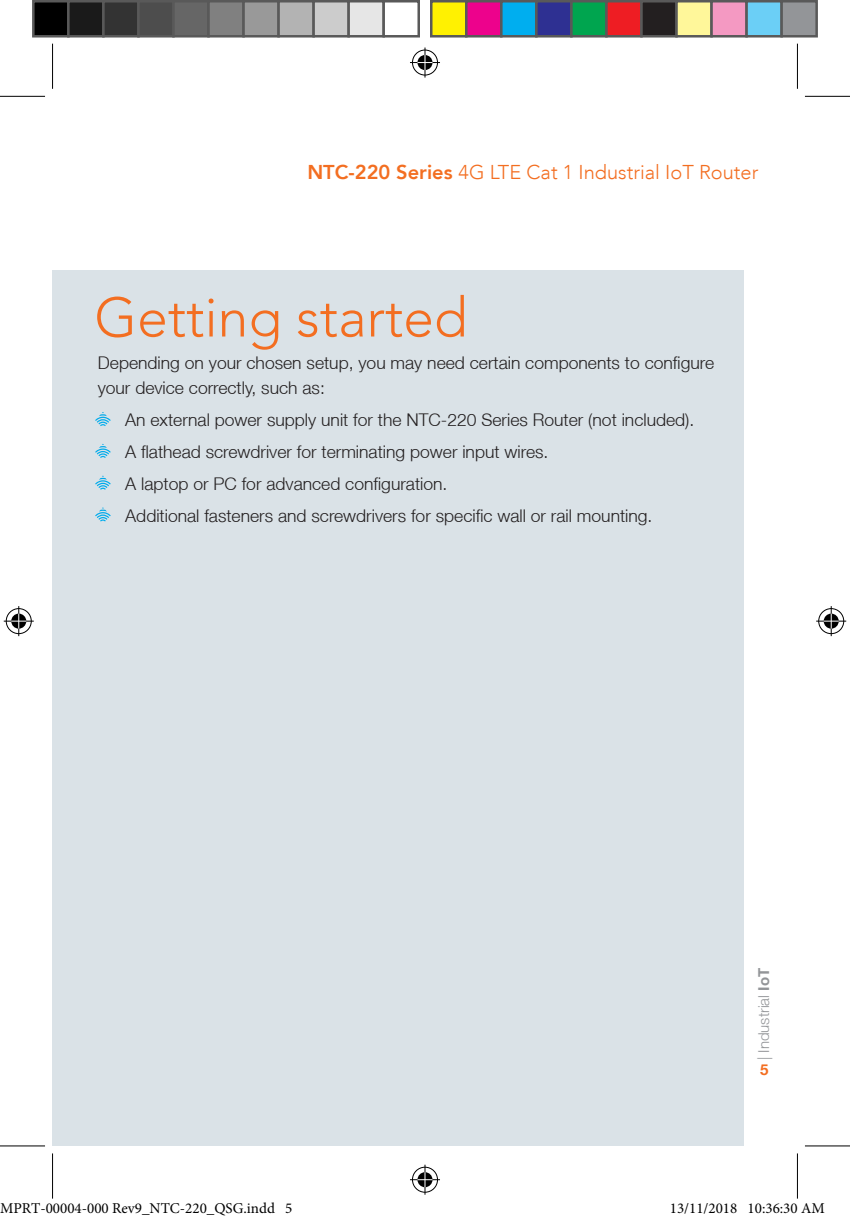
<style>
.page{position:relative;width:850px;height:1221px;background:#fff}
.page>*{position:absolute;margin:0;border:0;box-sizing:border-box;transform-origin:0 0}
.Heading_Level_1{font:300 55px "Avenir LT";color:#f36e21}
.t1{font:300 20px "Avenir LT";color:#f36e21}
.Bullets{font:300 17.5px "Helvetica Neue LT";color:#231f20}
.Body_Copy{font:300 17.5px/25px "Helvetica Neue LT";color:#231f20}
.t2{font:15px "Minion Pro";color:#000}
.t3{font:300 15px "Helvetica Neue LT";color:#939598}
.t4{font:700 15px "Helvetica Neue LT";color:#f36e21}
.s1{font-weight:800}
.s2{font-weight:700}
</style>
<div class="page">
<div style="left:52px;top:270px;width:691px;height:875px;background:#dae2e7"></div>
<svg style="left:95px;top:412px;width:16px;height:14px"></svg>
<svg style="left:95px;top:475px;width:16px;height:14px"></svg>
<svg style="left:95px;top:443px;width:16px;height:15px"></svg>
<svg style="left:95px;top:507px;width:16px;height:14px"></svg>
<hr style="left:0;top:96px;width:45px;height:1px;background:#000">
<hr style="left:804px;top:96px;width:45px;height:1px;background:#000">
<hr style="left:804px;top:1145px;width:45px;height:1px;background:#000">
<hr style="left:52px;top:44px;width:1px;height:45px;background:#000">
<hr style="left:52px;top:1153px;width:1px;height:45px;background:#000">
<hr style="left:796px;top:44px;width:1px;height:45px;background:#000">
<hr style="left:796px;top:1153px;width:1px;height:45px;background:#000">
<div style="left:410px;top:48px;width:29px;height:29px;border:3px solid #fff;border-radius:50%"></div>
<hr style="left:410px;top:61px;width:30px;height:3px;background:#fff">
<hr style="left:423px;top:48px;width:3px;height:30px;background:#fff">
<div style="left:415px;top:53px;width:19px;height:19px;border:3px solid #fff;border-radius:50%"></div>
<div style="left:412px;top:50px;width:25px;height:25px;border:1px solid #000;border-radius:50%"></div>
<hr style="left:410px;top:62px;width:30px;height:1px;background:#000">
<hr style="left:424px;top:48px;width:1px;height:30px;background:#000">
<svg style="left:417px;top:55px;width:15px;height:15px"></svg>
<div style="left:410px;top:1165px;width:29px;height:28px;border:3px solid #fff;border-radius:50%"></div>
<hr style="left:410px;top:1177px;width:30px;height:3px;background:#fff">
<hr style="left:423px;top:1164px;width:3px;height:30px;background:#fff">
<div style="left:415px;top:1170px;width:19px;height:18px;border:3px solid #fff;border-radius:50%"></div>
<div style="left:412px;top:1166px;width:25px;height:26px;border:1px solid #000;border-radius:50%"></div>
<hr style="left:410px;top:1178px;width:30px;height:1px;background:#000">
<hr style="left:424px;top:1164px;width:1px;height:30px;background:#000">
<svg style="left:417px;top:1171px;width:15px;height:15px"></svg>
<div style="left:5px;top:607px;width:28px;height:28px;border:3px solid #fff;border-radius:50%"></div>
<hr style="left:4px;top:619px;width:30px;height:3px;background:#fff">
<hr style="left:17px;top:606px;width:3px;height:30px;background:#fff">
<div style="left:10px;top:612px;width:18px;height:18px;border:3px solid #fff;border-radius:50%"></div>
<div style="left:6px;top:608px;width:26px;height:25px;border:1px solid #000;border-radius:50%"></div>
<hr style="left:4px;top:620px;width:30px;height:1px;background:#000">
<hr style="left:18px;top:606px;width:1px;height:30px;background:#000">
<svg style="left:11px;top:613px;width:15px;height:15px"></svg>
<div style="left:816px;top:607px;width:28px;height:28px;border:3px solid #fff;border-radius:50%"></div>
<hr style="left:815px;top:619px;width:30px;height:3px;background:#fff">
<hr style="left:829px;top:606px;width:3px;height:30px;background:#fff">
<div style="left:821px;top:612px;width:18px;height:18px;border:3px solid #fff;border-radius:50%"></div>
<div style="left:818px;top:608px;width:25px;height:25px;border:1px solid #000;border-radius:50%"></div>
<hr style="left:815px;top:620px;width:30px;height:1px;background:#000">
<hr style="left:830px;top:606px;width:1px;height:30px;background:#000">
<svg style="left:823px;top:613px;width:15px;height:15px"></svg>
<div style="left:33px;top:1px;width:35px;height:35px;background:#000"></div>
<div style="left:32px;top:0;width:38px;height:38px;border:2px solid #595959"></div>
<div style="left:68px;top:1px;width:35px;height:35px;background:#1a1a1a"></div>
<div style="left:67px;top:0;width:38px;height:38px;border:2px solid #595959"></div>
<div style="left:103px;top:1px;width:35px;height:35px;background:#333"></div>
<div style="left:102px;top:0;width:38px;height:38px;border:2px solid #595959"></div>
<div style="left:138px;top:1px;width:35px;height:35px;background:#4d4d4d"></div>
<div style="left:137px;top:0;width:38px;height:38px;border:2px solid #595959"></div>
<div style="left:173px;top:1px;width:35px;height:35px;background:#666"></div>
<div style="left:172px;top:0;width:38px;height:38px;border:2px solid #595959"></div>
<div style="left:208px;top:1px;width:35px;height:35px;background:#808080"></div>
<div style="left:207px;top:0;width:38px;height:38px;border:2px solid #595959"></div>
<div style="left:243px;top:1px;width:35px;height:35px;background:#999"></div>
<div style="left:242px;top:0;width:38px;height:38px;border:2px solid #595959"></div>
<div style="left:278px;top:1px;width:35px;height:35px;background:#b3b3b3"></div>
<div style="left:277px;top:0;width:38px;height:38px;border:2px solid #595959"></div>
<div style="left:313px;top:1px;width:35px;height:35px;background:#ccc"></div>
<div style="left:312px;top:0;width:38px;height:38px;border:2px solid #595959"></div>
<div style="left:348px;top:1px;width:35px;height:35px;background:#e6e6e6"></div>
<div style="left:347px;top:0;width:38px;height:38px;border:2px solid #595959"></div>
<div style="left:382px;top:0;width:38px;height:38px;border:2px solid #595959"></div>
<div style="left:431px;top:1px;width:35px;height:35px;background:#fff101"></div>
<div style="left:430px;top:0;width:37px;height:38px;border:2px solid #595959"></div>
<div style="left:466px;top:1px;width:35px;height:35px;background:#ed028c"></div>
<div style="left:465px;top:0;width:37px;height:38px;border:2px solid #595959"></div>
<div style="left:501px;top:1px;width:35px;height:35px;background:#00aeef"></div>
<div style="left:500px;top:0;width:37px;height:38px;border:2px solid #595959"></div>
<div style="left:536px;top:1px;width:35px;height:35px;background:#2e3092"></div>
<div style="left:535px;top:0;width:37px;height:38px;border:2px solid #595959"></div>
<div style="left:571px;top:1px;width:35px;height:35px;background:#00a54f"></div>
<div style="left:570px;top:0;width:37px;height:38px;border:2px solid #595959"></div>
<div style="left:606px;top:1px;width:35px;height:35px;background:#ee1d23"></div>
<div style="left:605px;top:0;width:37px;height:38px;border:2px solid #595959"></div>
<div style="left:641px;top:1px;width:35px;height:35px;background:#231f20"></div>
<div style="left:640px;top:0;width:37px;height:38px;border:2px solid #595959"></div>
<div style="left:676px;top:1px;width:35px;height:35px;background:#fff79a"></div>
<div style="left:675px;top:0;width:37px;height:38px;border:2px solid #595959"></div>
<div style="left:711px;top:1px;width:35px;height:35px;background:#f499c2"></div>
<div style="left:710px;top:0;width:37px;height:38px;border:2px solid #595959"></div>
<div style="left:746px;top:1px;width:35px;height:35px;background:#6bcff6"></div>
<div style="left:745px;top:0;width:37px;height:38px;border:2px solid #595959"></div>
<div style="left:781px;top:1px;width:35px;height:35px;background:#939598"></div>
<div style="left:780px;top:0;width:37px;height:38px;border:2px solid #595959"></div>
<svg style="left:0;top:1145px;width:45px;height:2px"></svg>
<div style="left:46px;top:1203px;width:7px;height:10px;border:1px solid #fff;border-radius:50%"></div>
<div style="left:47px;top:1203px;width:5px;height:10px;border:1px solid #fff;border-radius:50%"></div>
<div style="left:53px;top:1203px;width:7px;height:10px;border:1px solid #fff;border-radius:50%"></div>
<div style="left:54px;top:1203px;width:5px;height:10px;border:1px solid #fff;border-radius:50%"></div>
<div style="left:60px;top:1203px;width:7px;height:10px;border:1px solid #fff;border-radius:50%"></div>
<div style="left:61px;top:1203px;width:5px;height:10px;border:1px solid #fff;border-radius:50%"></div>
<div style="left:67px;top:1203px;width:7px;height:10px;border:1px solid #fff;border-radius:50%"></div>
<div style="left:69px;top:1203px;width:4px;height:10px;border:1px solid #fff;border-radius:50%"></div>
<div style="left:87px;top:1203px;width:7px;height:10px;border:1px solid #fff;border-radius:50%"></div>
<div style="left:88px;top:1203px;width:5px;height:10px;border:1px solid #fff;border-radius:50%"></div>
<div style="left:94px;top:1203px;width:7px;height:10px;border:1px solid #fff;border-radius:50%"></div>
<div style="left:96px;top:1203px;width:4px;height:10px;border:1px solid #fff;border-radius:50%"></div>
<div style="left:101px;top:1203px;width:8px;height:10px;border:1px solid #fff;border-radius:50%"></div>
<div style="left:103px;top:1203px;width:4px;height:10px;border:1px solid #fff;border-radius:50%"></div>
<div style="left:200px;top:1203px;width:7px;height:10px;border:1px solid #fff;border-radius:50%"></div>
<div style="left:201px;top:1203px;width:4px;height:10px;border:1px solid #fff;border-radius:50%"></div>
<div style="left:715px;top:1203px;width:7px;height:10px;border:1px solid #fff;border-radius:50%"></div>
<div style="left:716px;top:1203px;width:5px;height:10px;border:1px solid #fff;border-radius:50%"></div>
<div style="left:754px;top:1203px;width:7px;height:10px;border:1px solid #fff;border-radius:50%"></div>
<div style="left:755px;top:1203px;width:5px;height:10px;border:1px solid #fff;border-radius:50%"></div>
<div style="left:790px;top:1203px;width:7px;height:10px;border:1px solid #fff;border-radius:50%"></div>
<div style="left:791px;top:1203px;width:4px;height:10px;border:1px solid #fff;border-radius:50%"></div>
<svg style="left:804px;top:1145px;width:21px;height:2px"></svg>
<p class="t1" style="left:307px;top:160px;width:452px"><span class="s1">NTC-220 Series</span> 4G LTE Cat 1 Industrial IoT Router</p>
<p class="Heading_Level_1" style="left:94px;top:285px;width:374px">Getting started</p>
<p class="Body_Copy" style="left:98px;top:349px;width:617px">Depending on your chosen setup, you may need certain components to configure your device correctly, such as:</p>
<p class="Bullets" style="left:125px;top:409px;width:570px">An external power supply unit for the NTC-220 Series Router (not included).</p>
<p class="Bullets" style="left:125px;top:441px;width:424px">A flathead screwdriver for terminating power input wires.</p>
<p class="Bullets" style="left:125px;top:473px;width:323px">A laptop or PC for advanced configuration.</p>
<p class="Bullets" style="left:125px;top:505px;width:528px">Additional fasteners and screwdrivers for specific wall or rail mounting.</p>
<p class="t3" style="left:754px;top:1059px;width:94px;rotate:-90deg">| Industrial <span class="s2">IoT</span></p>
<p class="t4" style="left:759px;top:1060px;width:10px">5</p>
<p class="t2" style="left:0;top:1198px;width:294px">MPRT-00004-000 Rev9_NTC-220_QSG.indd 5</p>
<p class="t2" style="left:669px;top:1198px;width:156px">13/11/2018 10:36:30 AM</p>
</div>
